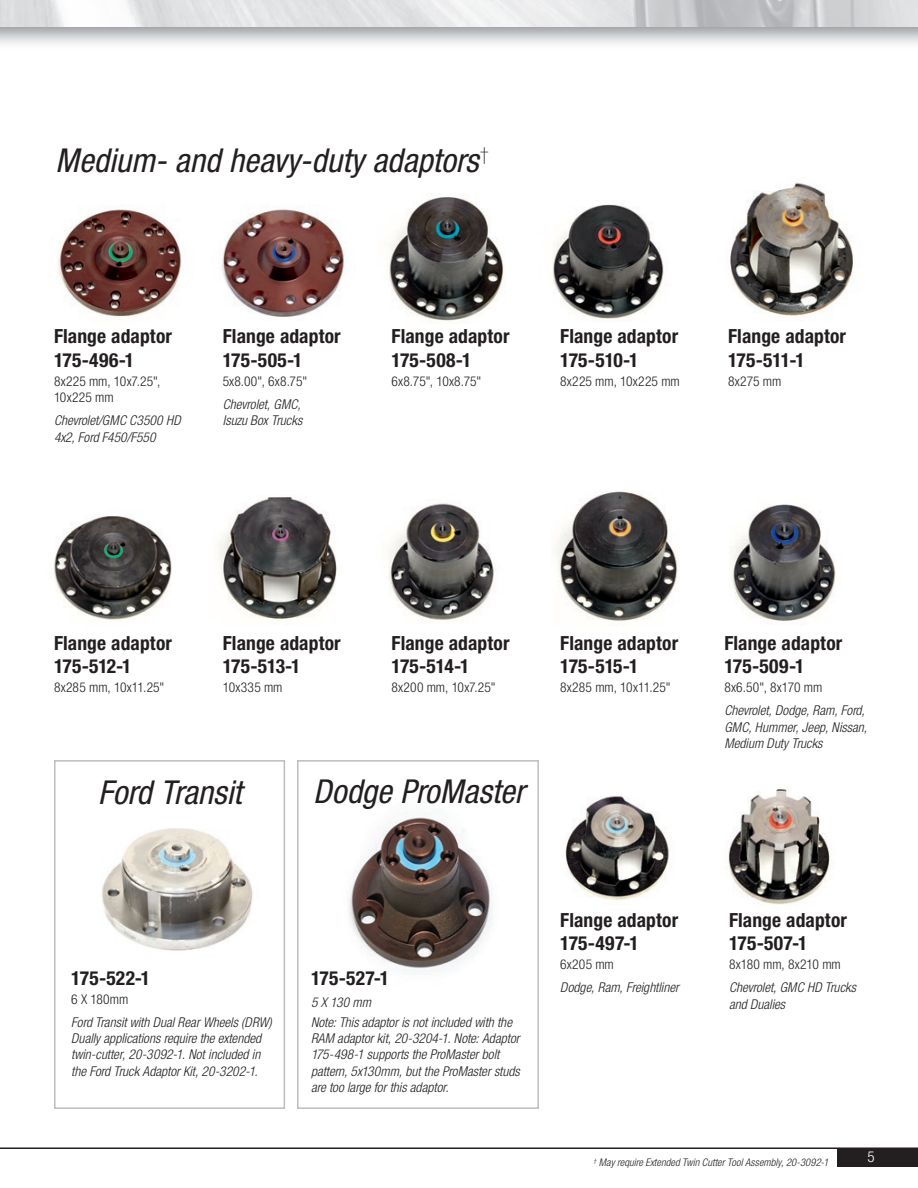
<style>
.page{position:relative;width:918px;height:1188px;background:#fff}
.page>*{position:absolute;margin:0;border:0;box-sizing:border-box;transform-origin:0 0}
.t1{font:italic condensed 33px "Helvetica Neue LT Std";color:#231f20}
.t2{font:700 condensed 19.5px/23.4px "Helvetica Neue LT Std";letter-spacing:.005em;color:#231f20}
.t3{font:300 condensed 15px "Helvetica Neue LT Std";color:#fff}
.t4{font:italic 300 condensed 13.5px/16.2px "Helvetica Neue LT Std";color:#231f20}
.t5{font:300 condensed 13.5px/16.2px "Helvetica Neue LT Std";letter-spacing:.015em;color:#231f20}
.t6{font:italic 300 condensed 10.5px "Helvetica Neue LT Std";letter-spacing:.01em;color:#231f20}
</style>
<div class="page">
<svg style="left:0;top:0;width:918px;height:27px;fill:#e0e1e3"></svg>
<div style="left:837px;top:1148px;width:81px;height:19px;background:#231f20"></div>
<hr style="left:0;top:1148px;width:918px;height:1px;background:#231f20">
<div style="left:297px;top:760px;width:242px;height:349px;border:2px solid #bcbdc0"></div>
<img style="left:347px;top:812px;width:146px;height:160px">
<img style="left:58px;top:209px;width:124px;height:110px">
<img style="left:221px;top:209px;width:126px;height:108px">
<img style="left:388px;top:197px;width:118px;height:124px">
<img style="left:730px;top:182px;width:124px;height:134px">
<img style="left:553px;top:491px;width:125px;height:130px">
<img style="left:565px;top:796px;width:107px;height:105px">
<img style="left:727px;top:789px;width:103px;height:116px">
<img style="left:729px;top:504px;width:107px;height:117px">
<img style="left:53px;top:515px;width:119px;height:107px">
<img style="left:219px;top:496px;width:118px;height:125px">
<img style="left:388px;top:503px;width:106px;height:117px">
<img style="left:552px;top:204px;width:112px;height:115px">
<div style="left:54px;top:760px;width:231px;height:349px;border:2px solid #bcbdc0"></div>
<img style="left:101px;top:828px;width:152px;height:123px">
<h1 class="t1" style="left:56px;top:142px;width:435px">Medium- and heavy-duty adaptors<sup>†</sup></h1>
<h2 class="t2" style="left:54px;top:324px;width:120px">Flange adaptor<br>175-496-1</h2>
<p class="t5" style="left:54px;top:373px;width:108px">8x225 mm, 10x7.25",<br>10x225 mm</p>
<p class="t4" style="left:54px;top:413px;width:128px">Chevrolet/GMC C3500 HD<br>4x2, Ford F450/F550</p>
<h2 class="t2" style="left:223px;top:324px;width:120px">Flange adaptor<br>175-505-1</h2>
<p class="t5" style="left:223px;top:373px;width:86px">5x8.00", 6x8.75"</p>
<p class="t4" style="left:223px;top:397px;width:81px">Chevrolet, GMC,<br>Isuzu Box Trucks</p>
<h2 class="t2" style="left:392px;top:324px;width:120px">Flange adaptor<br>175-508-1</h2>
<p class="t5" style="left:392px;top:373px;width:91px">6x8.75", 10x8.75"</p>
<h2 class="t2" style="left:560px;top:324px;width:120px">Flange adaptor<br>175-510-1</h2>
<p class="t5" style="left:560px;top:373px;width:121px">8x225 mm, 10x225 mm</p>
<h2 class="t2" style="left:728px;top:324px;width:120px">Flange adaptor<br>175-511-1</h2>
<p class="t5" style="left:728px;top:373px;width:55px">8x275 mm</p>
<h2 class="t2" style="left:54px;top:631px;width:120px">Flange adaptor<br>175-512-1</h2>
<p class="t5" style="left:54px;top:679px;width:112px">8x285 mm, 10x11.25"</p>
<h2 class="t2" style="left:223px;top:631px;width:120px">Flange adaptor<br>175-513-1</h2>
<p class="t5" style="left:223px;top:679px;width:61px">10x335 mm</p>
<h2 class="t2" style="left:392px;top:631px;width:120px">Flange adaptor<br>175-514-1</h2>
<p class="t5" style="left:392px;top:679px;width:106px">8x200 mm, 10x7.25"</p>
<h2 class="t2" style="left:560px;top:631px;width:120px">Flange adaptor<br>175-515-1</h2>
<p class="t5" style="left:560px;top:679px;width:112px">8x285 mm, 10x11.25"</p>
<h1 class="t1" style="left:98px;top:774px;width:145px">Ford Transit</h1>
<h1 class="t1" style="left:313px;top:772px;width:213px">Dodge ProMaster</h1>
<h2 class="t2" style="left:724px;top:631px;width:120px">Flange adaptor<br>175-509-1</h2>
<p class="t5" style="left:724px;top:679px;width:100px">8x6.50", 8x170 mm</p>
<p class="t4" style="left:724px;top:703px;width:144px">Chevrolet, Dodge, Ram, Ford,<br>GMC, Hummer, Jeep, Nissan,<br>Medium Duty Trucks</p>
<h2 class="t2" style="left:71px;top:966px;width:80px">175-522-1</h2>
<p class="t5" style="left:71px;top:991px;width:59px">6 X 180mm</p>
<p class="t4" style="left:71px;top:1015px;width:202px">Ford Transit with Dual Rear Wheels (DRW)<br>Dually applications require the extended twin-cutter, 20-3092-1. Not included in the Ford Truck Adaptor Kit, 20-3202-1.</p>
<h2 class="t2" style="left:311px;top:966px;width:80px">175-527-1</h2>
<p class="t4" style="left:311px;top:993px;width:203px;line-height:19.6px">5 X 130 mm<br>Note: This adaptor is not included with the</p>
<p class="t4" style="left:311px;top:1031px;width:210px">RAM adaptor kit, 20-3204-1. Note: Adaptor 175-498-1 supports the ProMaster bolt pattern, 5x130mm, but the ProMaster studs are too large for this adaptor.</p>
<h2 class="t2" style="left:560px;top:908px;width:120px">Flange adaptor<br>175-497-1</h2>
<p class="t5" style="left:560px;top:957px;width:55px">6x205 mm</p>
<p class="t4" style="left:560px;top:980px;width:120px">Dodge, Ram, Freightliner</p>
<h2 class="t2" style="left:729px;top:908px;width:120px">Flange adaptor<br>175-507-1</h2>
<p class="t5" style="left:729px;top:957px;width:113px">8x180 mm, 8x210 mm</p>
<p class="t4" style="left:729px;top:980px;width:129px">Chevrolet, GMC HD Trucks and Dualies</p>
<p class="t6" style="left:593px;top:1157px;width:237px"><sup>†</sup> May require Extended Twin Cutter Tool Assembly, 20-3092-1</p>
<p class="t3" style="left:867px;top:1148px;width:9px">5</p>
</div>
